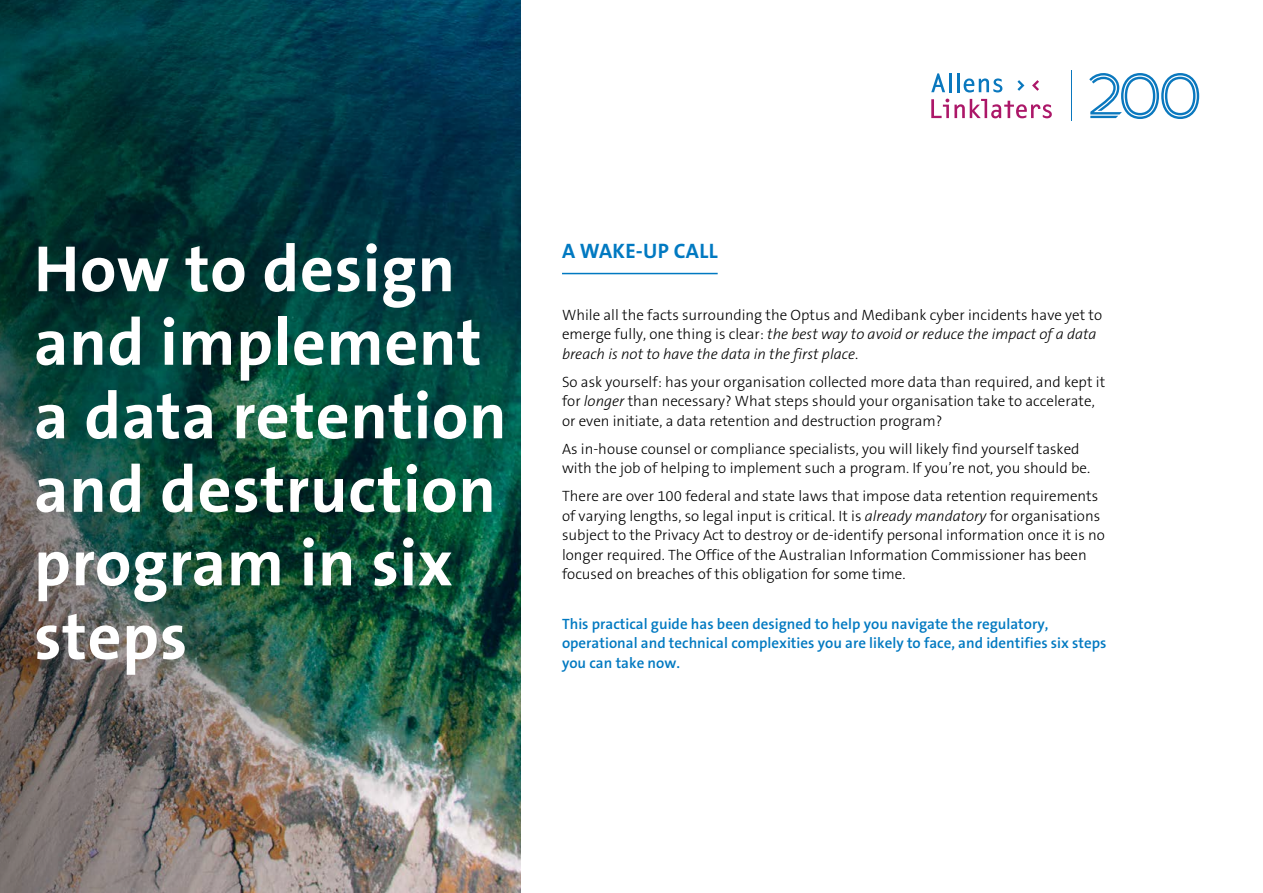
<style>
.page{position:relative;width:1263px;height:893px;background:#fff}
.page>*{position:absolute;margin:0;border:0;box-sizing:border-box;transform-origin:0 0}
.t1{font:700 66px/73.5px "The Sans B W7";letter-spacing:.01em;color:#fff}
.t2{font:700 21px "The Sans B W7";letter-spacing:.015em;color:#0079c1}
.t3{font:300 15px/19.5px "The Sans B W3";color:#000}
.t4{font:600 15px/19.5px "The Sans B W6";color:#0079c1}
.s1{font-style:italic}
</style>
<div class="page">
<svg style="left:931px;top:99px;width:121px;height:19px"></svg>
<svg style="left:1032px;top:80px;width:7px;height:11px"></svg>
<svg style="left:931px;top:73px;width:20px;height:19px"></svg>
<svg style="left:957px;top:73px;width:45px;height:19px"></svg>
<svg style="left:1017px;top:80px;width:7px;height:11px"></svg>
<hr style="left:1071px;top:71px;width:1px;height:50px;background:#0a78be">
<svg style="left:1089px;top:73px;width:110px;height:46px"></svg>
<img style="left:0;top:0;width:521px;height:893px">
<hr style="left:562px;top:273px;width:156px;height:1px;background:#0079c1">
<h1 class="t1" style="left:34px;top:233px;width:474px">How to design and implement a data retention and destruction program in six steps</h1>
<h2 class="t2" style="left:562px;top:237px;width:157px">A WAKE-UP CALL</h2>
<p class="t3" style="left:562px;top:305px;width:542px">While all the facts surrounding the Optus and Medibank cyber incidents have yet to emerge fully, one thing is clear: <span class="s1">the best way to avoid or reduce the impact of a data breach is not to have the data in the first place</span>.</p>
<p class="t3" style="left:562px;top:372px;width:545px">So ask yourself: has your organisation collected more data than required, and kept it for <span class="s1">longer</span> than necessary? What steps should your organisation take to accelerate, or even initiate, a data retention and destruction program?</p>
<p class="t3" style="left:562px;top:439px;width:530px">As in-house counsel or compliance specialists, you will likely find yourself tasked with the job of helping to implement such a program. If you’re not, you should be.</p>
<p class="t3" style="left:562px;top:487px;width:544px">There are over 100 federal and state laws that impose data retention requirements of varying lengths, so legal input is critical. It is <span class="s1">already mandatory</span> for organisations subject to the Privacy Act to destroy or de-identify personal information once it is no longer required. The Office of the Australian Information Commissioner has been focused on breaches of this obligation for some time.</p>
<p class="t4" style="left:562px;top:614px;width:546px">This practical guide has been designed to help you navigate the regulatory, operational and technical complexities you are likely to face, and identifies six steps you can take now.</p>
</div>
